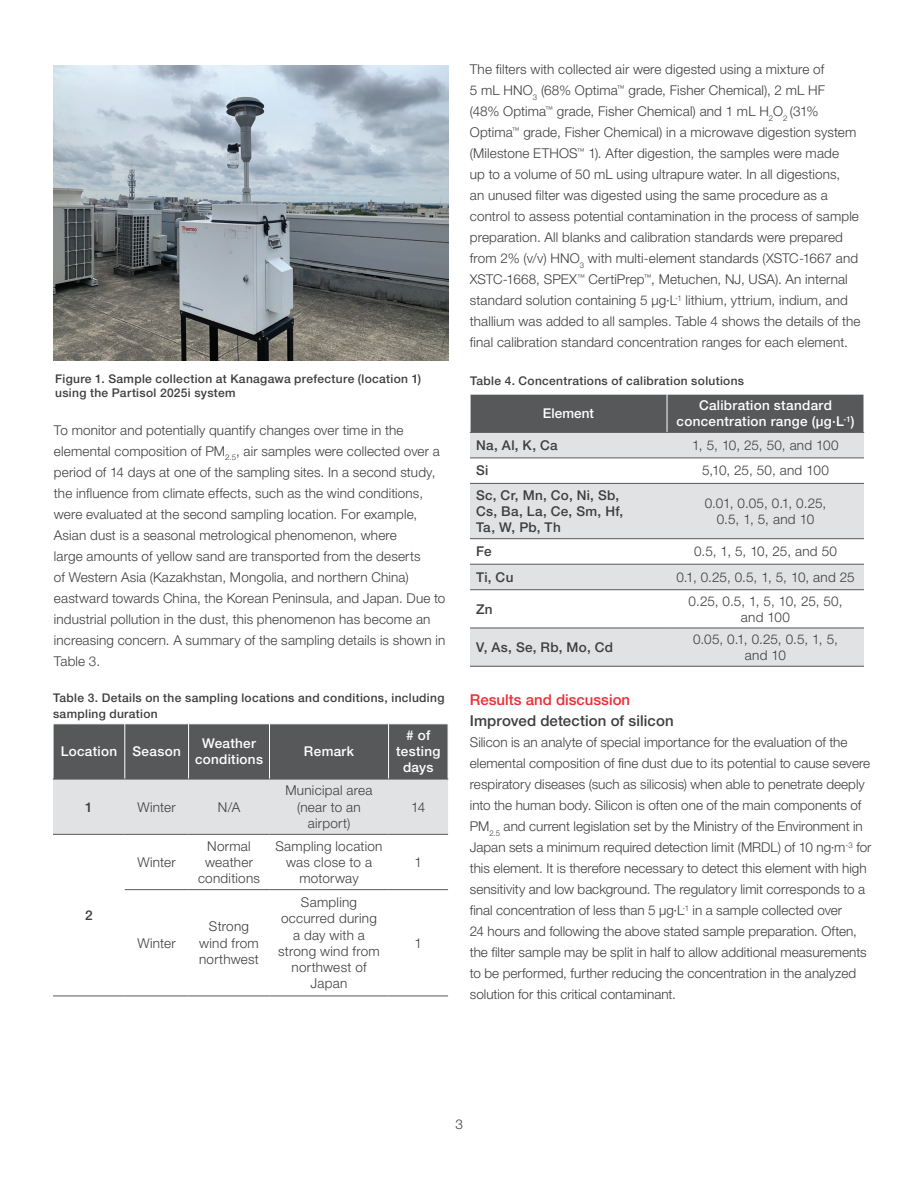
<style>
.page{position:relative;width:918px;height:1188px;background:#fff}
.page>*{position:absolute;margin:0;border:0;box-sizing:border-box;transform-origin:0 0}
.t1{font:500 15px "Helvetica Neue LTW1 G";letter-spacing:.01em;color:#3e3e3f}
.t2{font:500 15px "Helvetica Neue LTW1 G";color:#ee2d33}
.t3{font:300 13.5px/21px "Helvetica Neue LTW1 G";letter-spacing:.01em;color:#3e3e3f;text-align:center}
.t4{font:500 13.5px/16.2px "Helvetica Neue LTW1 G";letter-spacing:.025em;color:#fff;text-align:center}
.t5{font:500 13.5px/16.2px "Helvetica Neue LTW1 G";letter-spacing:.025em;color:#3e3e3f}
.t6{font:500 13.5px "Helvetica Neue LTW1 G";letter-spacing:.005em;color:#fff}
.t7{font:500 12px/15.8px "Helvetica Neue LTW1 G";letter-spacing:.025em;color:#3e3e3f}
</style>
<div class="page">
<svg style="left:53px;top:725px;width:395px;height:109px;background:#9d9ea0"></svg>
<svg style="left:53px;top:889px;width:395px;height:107px"></svg>
<hr style="left:53px;top:834px;width:72px;height:1px;background:#57585a">
<hr style="left:125px;top:834px;width:64px;height:1px;background:#57585a">
<hr style="left:189px;top:834px;width:81px;height:1px;background:#57585a">
<hr style="left:270px;top:834px;width:119px;height:1px;background:#57585a">
<hr style="left:389px;top:834px;width:59px;height:1px;background:#57585a">
<hr style="left:53px;top:724px;width:1px;height:55px;background:#fff">
<hr style="left:125px;top:724px;width:1px;height:55px;background:#fff">
<hr style="left:188px;top:724px;width:1px;height:55px;background:#fff">
<hr style="left:269px;top:724px;width:1px;height:55px;background:#fff">
<hr style="left:388px;top:724px;width:1px;height:55px;background:#fff">
<hr style="left:53px;top:779px;width:72px;height:1px;background:#57585a">
<hr style="left:125px;top:779px;width:64px;height:1px;background:#57585a">
<hr style="left:189px;top:779px;width:81px;height:1px;background:#57585a">
<hr style="left:270px;top:779px;width:119px;height:1px;background:#57585a">
<hr style="left:389px;top:779px;width:59px;height:1px;background:#57585a">
<hr style="left:53px;top:996px;width:72px;height:1px;background:#57585a">
<hr style="left:125px;top:889px;width:64px;height:1px;background:#57585a">
<hr style="left:189px;top:889px;width:81px;height:1px;background:#57585a">
<hr style="left:270px;top:889px;width:119px;height:1px;background:#57585a">
<hr style="left:389px;top:889px;width:59px;height:1px;background:#57585a">
<hr style="left:125px;top:996px;width:64px;height:1px;background:#57585a">
<hr style="left:189px;top:996px;width:81px;height:1px;background:#57585a">
<hr style="left:270px;top:996px;width:119px;height:1px;background:#57585a">
<hr style="left:389px;top:996px;width:59px;height:1px;background:#57585a">
<div style="left:471px;top:395px;width:393px;height:37px;background:#57585a"></div>
<div style="left:470px;top:433px;width:394px;height:233px;background:#e1e2e4"></div>
<svg style="left:470px;top:459px;width:394px;height:169px"></svg>
<hr style="left:470px;top:458px;width:197px;height:1px;background:#57585a">
<hr style="left:667px;top:458px;width:197px;height:1px;background:#57585a">
<hr style="left:667px;top:394px;width:1px;height:38px;background:#fff">
<hr style="left:470px;top:432px;width:197px;height:1px;background:#57585a">
<hr style="left:667px;top:432px;width:197px;height:1px;background:#57585a">
<hr style="left:470px;top:483px;width:197px;height:1px;background:#57585a">
<hr style="left:667px;top:483px;width:197px;height:1px;background:#57585a">
<hr style="left:470px;top:538px;width:197px;height:1px;background:#57585a">
<hr style="left:667px;top:538px;width:197px;height:1px;background:#57585a">
<hr style="left:470px;top:564px;width:197px;height:1px;background:#57585a">
<hr style="left:667px;top:564px;width:197px;height:1px;background:#57585a">
<hr style="left:470px;top:589px;width:197px;height:1px;background:#57585a">
<hr style="left:667px;top:589px;width:197px;height:1px;background:#57585a">
<hr style="left:470px;top:628px;width:197px;height:1px;background:#57585a">
<hr style="left:667px;top:628px;width:197px;height:1px;background:#57585a">
<hr style="left:470px;top:666px;width:197px;height:1px;background:#57585a">
<hr style="left:667px;top:666px;width:197px;height:1px;background:#57585a">
<img style="left:54px;top:65px;width:395px;height:295px">
<p class="t7" style="left:55px;top:372px;width:368px;line-height:14.4px">Figure 1. Sample collection at Kanagawa prefecture (location 1) using the Partisol 2025i system</p>
<p class="t3" style="left:54px;top:419px;width:393px;text-align:left">To monitor and potentially quantify changes over time in the elemental composition of PM<sub>2.5</sub>, air samples were collected over a period of 14 days at one of the sampling sites. In a second study, the influence from climate effects, such as the wind conditions, were evaluated at the second sampling location. For example, Asian dust is a seasonal metrological phenomenon, where<br>large amounts of yellow sand are transported from the deserts<br>of Western Asia (Kazakhstan, Mongolia, and northern China) eastward towards China, the Korean Peninsula, and Japan. Due to industrial pollution in the dust, this phenomenon has become an increasing concern. A summary of the sampling details is shown in Table 3.</p>
<p class="t7" style="left:53px;top:690px;width:393px">Table 3. Details on the sampling locations and conditions, including sampling duration</p>
<p class="t4" style="left:61px;top:743px;width:122px">Location Season</p>
<p class="t4" style="left:195px;top:735px;width:69px">Weather conditions</p>
<p class="t4" style="left:304px;top:743px;width:52px">Remark</p>
<p class="t4" style="left:396px;top:727px;width:46px"># of testing days</p>
<p class="t5" style="left:85px;top:799px;width:9px">1</p>
<p class="t3" style="left:138px;top:796px;width:40px">Winter</p>
<p class="t3" style="left:218px;top:796px;width:24px">N/A</p>
<p class="t3" style="left:285px;top:782px;width:89px;line-height:16.2px">Municipal area (near to an airport)</p>
<p class="t5" style="left:85px;top:907px;width:9px">2</p>
<p class="t3" style="left:138px;top:851px;width:40px">Winter</p>
<p class="t3" style="left:138px;top:932px;width:40px">Winter</p>
<p class="t3" style="left:198px;top:838px;width:64px;line-height:16.2px">Normal weather conditions</p>
<p class="t3" style="left:276px;top:838px;width:109px;line-height:16.2px">Sampling location was close to a motorway</p>
<p class="t3" style="left:199px;top:918px;width:61px;line-height:16.2px">Strong wind from northwest</p>
<p class="t3" style="left:278px;top:894px;width:103px;line-height:16.2px">Sampling occurred during a day with a strong wind from northwest of<br>Japan</p>
<p class="t3" style="left:411px;top:796px;width:16px">14</p>
<p class="t3" style="left:415px;top:851px;width:9px">1</p>
<p class="t3" style="left:415px;top:932px;width:9px">1</p>
<p class="t3" style="left:470px;top:59px;width:392px;text-align:left">The filters with collected air were digested using a mixture of<br>5 mL HNO<sub>3</sub> (68% Optima<sup>™</sup> grade, Fisher Chemical), 2 mL HF<br>(48% Optima<sup>™</sup> grade, Fisher Chemical) and 1 mL H<sub>2</sub>O<sub>2</sub> (31% Optima<sup>™</sup> grade, Fisher Chemical) in a microwave digestion system (Milestone ETHOS<sup>™</sup> 1). After digestion, the samples were made<br>up to a volume of 50 mL using ultrapure water. In all digestions,<br>an unused filter was digested using the same procedure as a control to assess potential contamination in the process of sample preparation. All blanks and calibration standards were prepared from 2% (v/v) HNO<sub>3</sub> with multi-element standards (XSTC-1667 and XSTC-1668, SPEX<sup>™</sup> CertiPrep<sup>™</sup>, Metuchen, NJ, USA). An internal standard solution containing 5 μg·L<sup>-1</sup> lithium, yttrium, indium, and thallium was added to all samples. Table 4 shows the details of the final calibration standard concentration ranges for each element.</p>
<p class="t7" style="left:470px;top:372px;width:276px">Table 4. Concentrations of calibration solutions</p>
<p class="t6" style="left:543px;top:405px;width:53px">Element</p>
<p class="t4" style="left:677px;top:397px;width:179px">Calibration standard concentration range (µg·L<sup>-1</sup>)</p>
<p class="t5" style="left:476px;top:437px;width:83px">Na, Al, K, Ca</p>
<p class="t3" style="left:692px;top:435px;width:148px">1, 5, 10, 25, 50, and 100</p>
<p class="t5" style="left:476px;top:463px;width:14px">Si</p>
<p class="t3" style="left:702px;top:460px;width:128px">5,10, 25, 50, and 100</p>
<p class="t5" style="left:476px;top:487px;width:149px">Sc, Cr, Mn, Co, Ni, Sb,<br>Cs, Ba, La, Ce, Sm, Hf,<br>Ta, W, Pb, Th</p>
<p class="t3" style="left:705px;top:495px;width:123px;line-height:16.2px">0.01, 0.05, 0.1, 0.25,<br>0.5, 1, 5, and 10</p>
<p class="t5" style="left:476px;top:543px;width:17px">Fe</p>
<p class="t3" style="left:694px;top:541px;width:144px">0.5, 1, 5, 10, 25, and 50</p>
<p class="t5" style="left:476px;top:569px;width:39px">Ti, Cu</p>
<p class="t3" style="left:676px;top:566px;width:180px">0.1, 0.25, 0.5, 1, 5, 10, and 25</p>
<p class="t5" style="left:476px;top:601px;width:18px">Zn</p>
<p class="t3" style="left:689px;top:593px;width:155px;line-height:16.2px">0.25, 0.5, 1, 5, 10, 25, 50, and 100</p>
<p class="t5" style="left:476px;top:639px;width:139px">V, As, Se, Rb, Mo, Cd</p>
<p class="t3" style="left:693px;top:631px;width:146px;line-height:16.2px">0.05, 0.1, 0.25, 0.5, 1, 5, and 10</p>
<p class="t2" style="left:470px;top:691px;width:162px">Results and discussion</p>
<p class="t1" style="left:470px;top:712px;width:205px">Improved detection of silicon</p>
<p class="t3" style="left:470px;top:732px;width:403px;text-align:left">Silicon is an analyte of special importance for the evaluation of the elemental composition of fine dust due to its potential to cause severe respiratory diseases (such as silicosis) when able to penetrate deeply into the human body. Silicon is often one of the main components of PM<sub>2.5</sub> and current legislation set by the Ministry of the Environment in Japan sets a minimum required detection limit (MRDL) of 10 ng·m<sup>-3</sup> for this element. It is therefore necessary to detect this element with high sensitivity and low background. The regulatory limit corresponds to a final concentration of less than 5 µg·L<sup>-1</sup> in a sample collected over<br>24 hours and following the above stated sample preparation. Often, the filter sample may be split in half to allow additional measurements to be performed, further reducing the concentration in the analyzed solution for this critical contaminant.</p>
<p class="t3" style="left:456px;top:1113px;width:9px">3</p>
</div>
